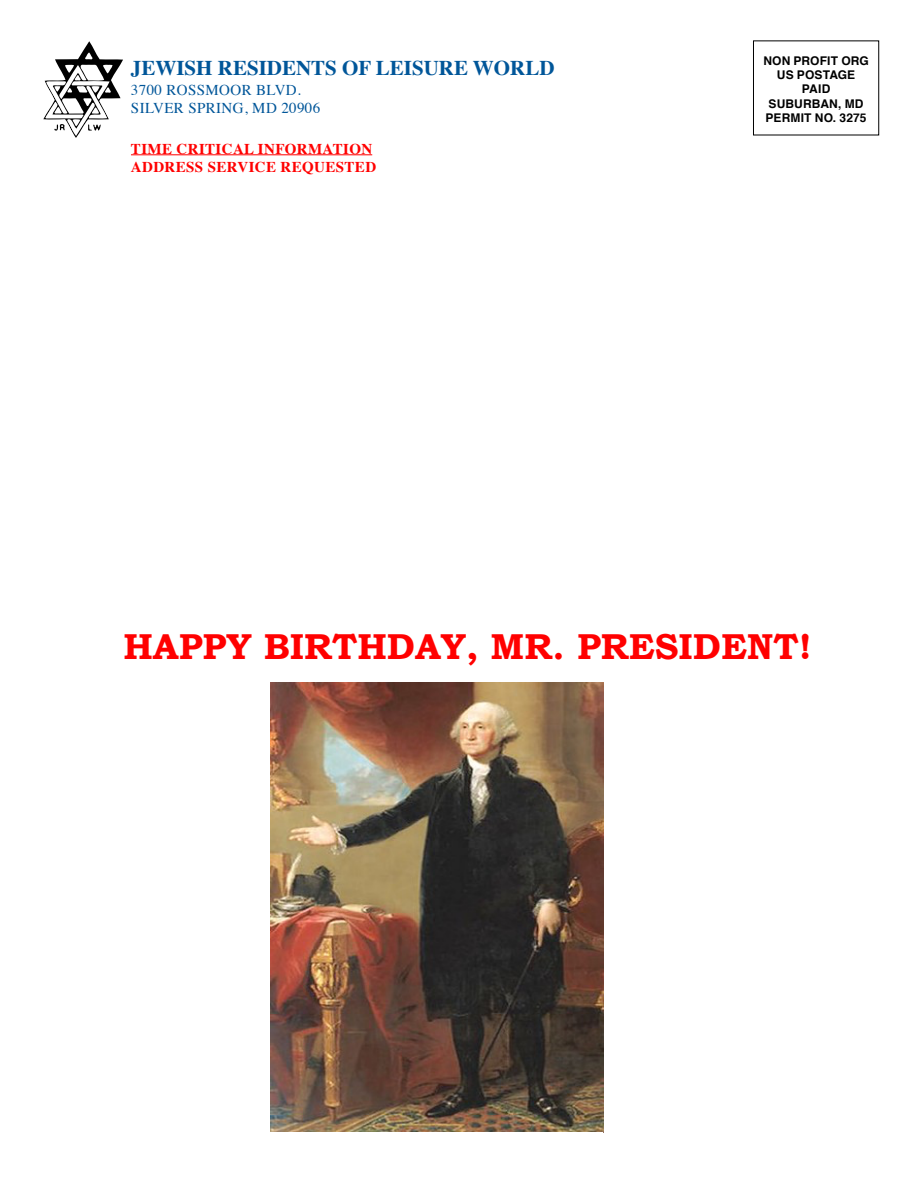
<style>
.page{position:relative;width:918px;height:1188px;background:#fff}
.page>*{position:absolute;margin:0;border:0;box-sizing:border-box;transform-origin:0 0}
.t1{font:700 36px "Bookman Old Style";color:#f00}
.t2{font:700 21px "Times";color:#005699}
.t3{font:700 15px/18px "Times";letter-spacing:.025em;color:#f00}
.t4{font:15px/18px "Times";letter-spacing:.025em;color:#005699}
.t5{font:700 12px/14.4px "Helvetica";letter-spacing:.01em;color:#000;text-align:center}
</style>
<div class="page">
<svg style="left:43px;top:41px;width:80px;height:97px"></svg>
<hr style="left:131px;top:154px;width:241px;height:1px;background:#f00">
<img style="left:270px;top:683px;width:333px;height:449px">
<h2 class="t2" style="left:131px;top:48px;width:425px">JEWISH RESIDENTS OF LEISURE WORLD</h2>
<p class="t5" style="left:763px;top:53px;width:107px">NON PROFIT ORG<br>US POSTAGE<br>PAID<br>SUBURBAN, MD<br>PERMIT NO. 3275</p>
<p class="t3" style="left:131px;top:138px;width:247px">TIME CRITICAL INFORMATION<br>ADDRESS SERVICE REQUESTED</p>
<p class="t4" style="left:131px;top:80px;width:191px">3700 ROSSMOOR BLVD.<br>SILVER SPRING, MD 20906</p>
<h1 class="t1" style="left:123px;top:620px;width:690px">HAPPY BIRTHDAY, MR. PRESIDENT!</h1>
</div>
